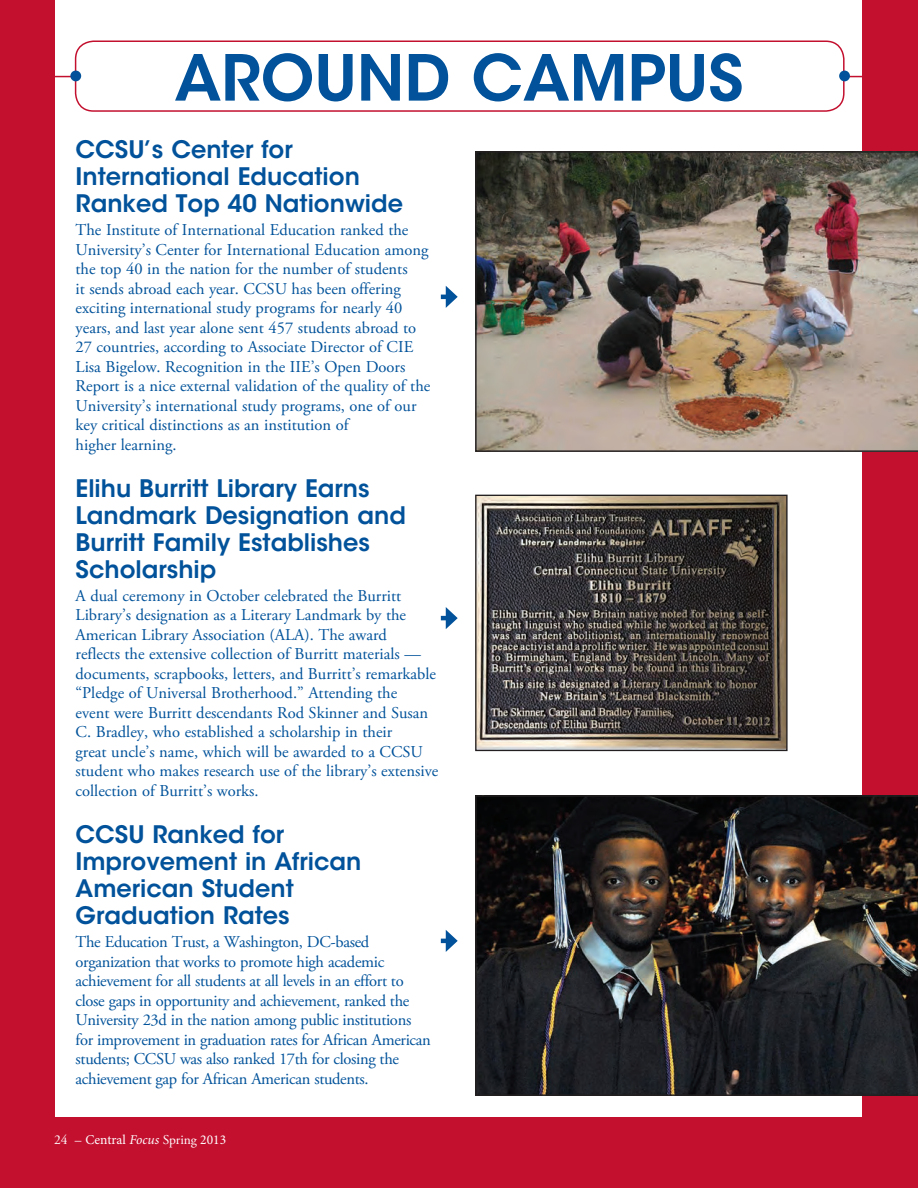
<style>
.page{position:relative;width:918px;height:1188px;background:#c3102f}
.page>*{position:absolute;margin:0;border:0;box-sizing:border-box;transform-origin:0 0}
.t1{font:600 63px "ITC Avant Garde Std";color:#01529a}
.t2{font:600 24px/27px "ITC Avant Garde Std";color:#01529a}
.t3{font:16.5px/19.5px "Adobe Garamond Pro";color:#01529a}
.t4{font:16.5px/19.5px "Adobe Garamond Pro";letter-spacing:-.02em;color:#01529a}
.t5{font:13.5px "Minion Pro";color:#fff}
.s1{font-family:"Adobe Garamond Pro"}
.s2{font-style:italic}
</style>
<div class="page">
<div style="left:56px;top:0;width:806px;height:1117px;background:#fff"></div>
<img style="left:475px;top:151px;width:443px;height:301px">
<img style="left:475px;top:795px;width:443px;height:301px">
<img style="left:477px;top:497px;width:309px;height:252px">
<div style="left:475px;top:495px;width:313px;height:256px;border:1px solid #231f20"></div>
<svg style="left:441px;top:286px;width:17px;height:22px"></svg>
<svg style="left:441px;top:930px;width:17px;height:22px"></svg>
<svg style="left:441px;top:607px;width:17px;height:22px"></svg>
<hr style="left:35px;top:76px;width:872px;height:1px;background:#c3102f">
<div style="left:76px;top:41px;width:768px;height:70px;background:#fff;border-radius:18px"></div>
<div style="left:75px;top:40px;width:770px;height:72px;border:2px solid #c3102f;border-radius:18px"></div>
<div style="left:70px;top:71px;width:11px;height:10px;background:#01529a;border-radius:50%"></div>
<div style="left:839px;top:71px;width:11px;height:10px;background:#01529a;border-radius:50%"></div>
<p class="t1" style="left:175px;top:38px;width:570px">AROUND CAMPUS</p>
<p class="t2" style="left:76px;top:136px;width:329px">CCSU’s Center for<br>International Education<br>Ranked Top 40 Nationwide</p>
<p class="t3" style="left:76px;top:221px;width:356px">The Institute of International Education ranked the University’s Center for International Education among the top 40 in the nation for the number of students<br>it sends abroad each year. CCSU has been offering exciting international study programs for nearly 40 years, and last year alone sent 457 students abroad to 27 countries, according to Associate Director of CIE Lisa Bigelow. Recognition in the IIE’s Open Doors Report is a nice external validation of the quality of the University’s international study programs, one of our key critical distinctions as an institution of<br>higher learning.</p>
<p class="t2" style="left:76px;top:475px;width:332px">Elihu Burritt Library Earns<br>Landmark Designation and<br>Burritt Family Establishes<br>Scholarship</p>
<p class="t3" style="left:76px;top:587px;width:364px">A dual ceremony in October celebrated the Burritt Library’s designation as a Literary Landmark by the American Library Association (ALA). The award<br>reflects the extensive collection of Burritt materials — documents, scrapbooks, letters, and Burritt’s remarkable “Pledge of Universal Brotherhood.” Attending the<br>event were Burritt descendants Rod Skinner and Susan C. Bradley, who established a scholarship in their<br>great uncle’s name, which will be awarded to a CCSU student who makes research use of the library’s extensive collection of Burritt’s works.</p>
<p class="t2" style="left:76px;top:821px;width:287px">CCSU Ranked for<br>Improvement in African<br>American Student<br>Graduation Rates</p>
<p class="t4" style="left:76px;top:933px;width:357px">The Education Trust, a Washington, DC-based organization that works to promote high academic achievement for all students at all levels in an effort to close gaps in opportunity and achievement, ranked the University 23d in the nation among public institutions for improvement in graduation rates for African American students; CCSU was also ranked 17th for closing the achievement gap for African American students.</p>
<p class="t5" style="left:54px;top:1130px;width:174px"><span class="s1">24 –</span> Central <span class="s2">Focus</span> <span class="s1">Spring</span> 2013</p>
</div>
